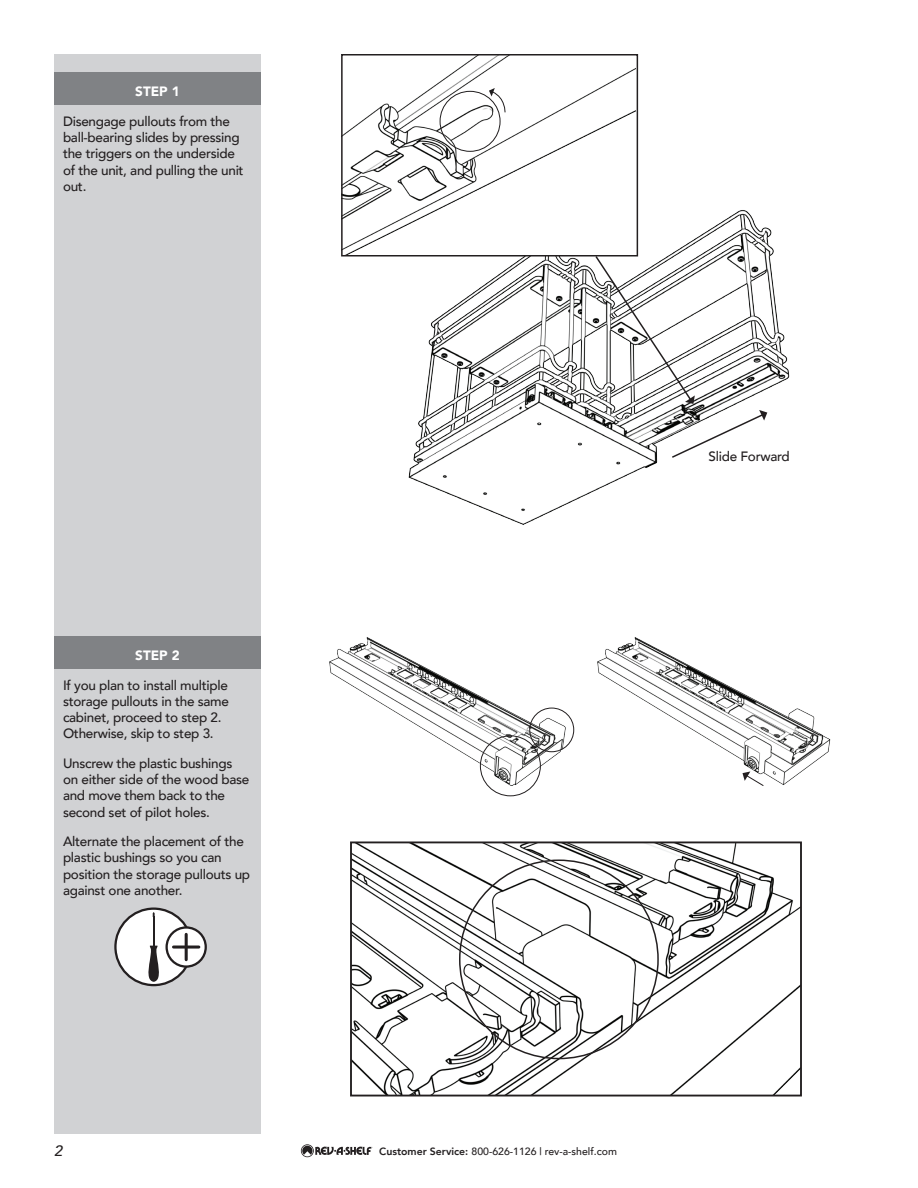
<style>
.page{position:relative;width:918px;height:1188px;background:#fff}
.page>*{position:absolute;margin:0;border:0;box-sizing:border-box;transform-origin:0 0}
.t1{font:italic 500 15px "Avenir";color:#231f20}
.t2{font:500 13.5px/16.2px "Avenir";letter-spacing:-.02em;color:#231f20}
.t3{font:900 13.5px "Avenir";color:#fff}
.t4{font:500 10.5px "Avenir";color:#231f20}
.s1{font-weight:800}
</style>
<div class="page">
<div style="left:54px;top:54px;width:207px;height:1080px;background:#d1d2d4"></div>
<svg style="left:301px;top:1144px;width:71px;height:13px"></svg>
<div style="left:54px;top:72px;width:207px;height:33px;background:#808285"></div>
<div style="left:54px;top:636px;width:207px;height:33px;background:#808285"></div>
<img style="left:405px;top:189px;width:385px;height:336px">
<img style="left:344px;top:57px;width:291px;height:196px">
<svg style="left:489px;top:88px;width:17px;height:25px"></svg>
<div style="left:440px;top:91px;width:60px;height:61px;border:1px solid #201d1e;border-radius:50%"></div>
<div style="left:341px;top:54px;width:297px;height:202px;border:2px solid #231f20"></div>
<img style="left:353px;top:844px;width:446px;height:249px">
<div style="left:350px;top:841px;width:452px;height:255px;border:2px solid #231f20"></div>
<svg style="left:594px;top:254px;width:101px;height:150px"></svg>
<img style="left:329px;top:637px;width:245px;height:150px">
<img style="left:597px;top:637px;width:234px;height:148px">
<div style="left:480px;top:735px;width:61px;height:61px;border:1px solid #231f20;border-radius:50%"></div>
<div style="left:529px;top:708px;width:45px;height:44px;border:1px solid #231f20;border-radius:50%"></div>
<svg style="left:670px;top:410px;width:97px;height:49px"></svg>
<svg style="left:742px;top:771px;width:22px;height:15px"></svg>
<div style="left:115px;top:909px;width:77px;height:76px;background:#fff;border-radius:50%"></div>
<div style="left:114px;top:907px;width:79px;height:79px;border:2px solid #231f20;border-radius:50%"></div>
<svg style="left:148px;top:946px;width:11px;height:36px"></svg>
<hr style="left:153px;top:917px;width:2px;height:29px;background:#231f20">
<svg style="left:167px;top:927px;width:39px;height:40px"></svg>
<div style="left:165px;top:926px;width:42px;height:42px;border:2px solid #231f20;border-radius:50%"></div>
<hr style="left:185px;top:934px;width:3px;height:26px;background:#231f20">
<hr style="left:174px;top:946px;width:25px;height:3px;background:#231f20">
<p class="t3" style="left:135px;top:80px;width:46px">STEP 1</p>
<p class="t2" style="left:63px;top:112px;width:182px">Disengage pullouts from the ball-bearing slides by pressing the triggers on the underside of the unit, and pulling the unit out.</p>
<p class="t3" style="left:135px;top:643px;width:46px">STEP 2</p>
<p class="t2" style="left:63px;top:676px;width:167px">If you plan to install multiple storage pullouts in the same cabinet, proceed to step 2.<br>Otherwise, skip to step 3.</p>
<p class="t2" style="left:63px;top:754px;width:188px">Unscrew the plastic bushings on either side of the wood base and move them back to the second set of pilot holes.</p>
<p class="t2" style="left:63px;top:833px;width:189px">Alternate the placement of the plastic bushings so you can position the storage pullouts up against one another.</p>
<p class="t2" style="left:709px;top:447px;width:83px">Slide Forward</p>
<p class="t1" style="left:54px;top:1142px;width:10px">2</p>
<p class="t4" style="left:379px;top:1142px;width:239px"><span class="s1">Customer Service:</span> 800-626-1126 | rev-a-shelf.com</p>
</div>
